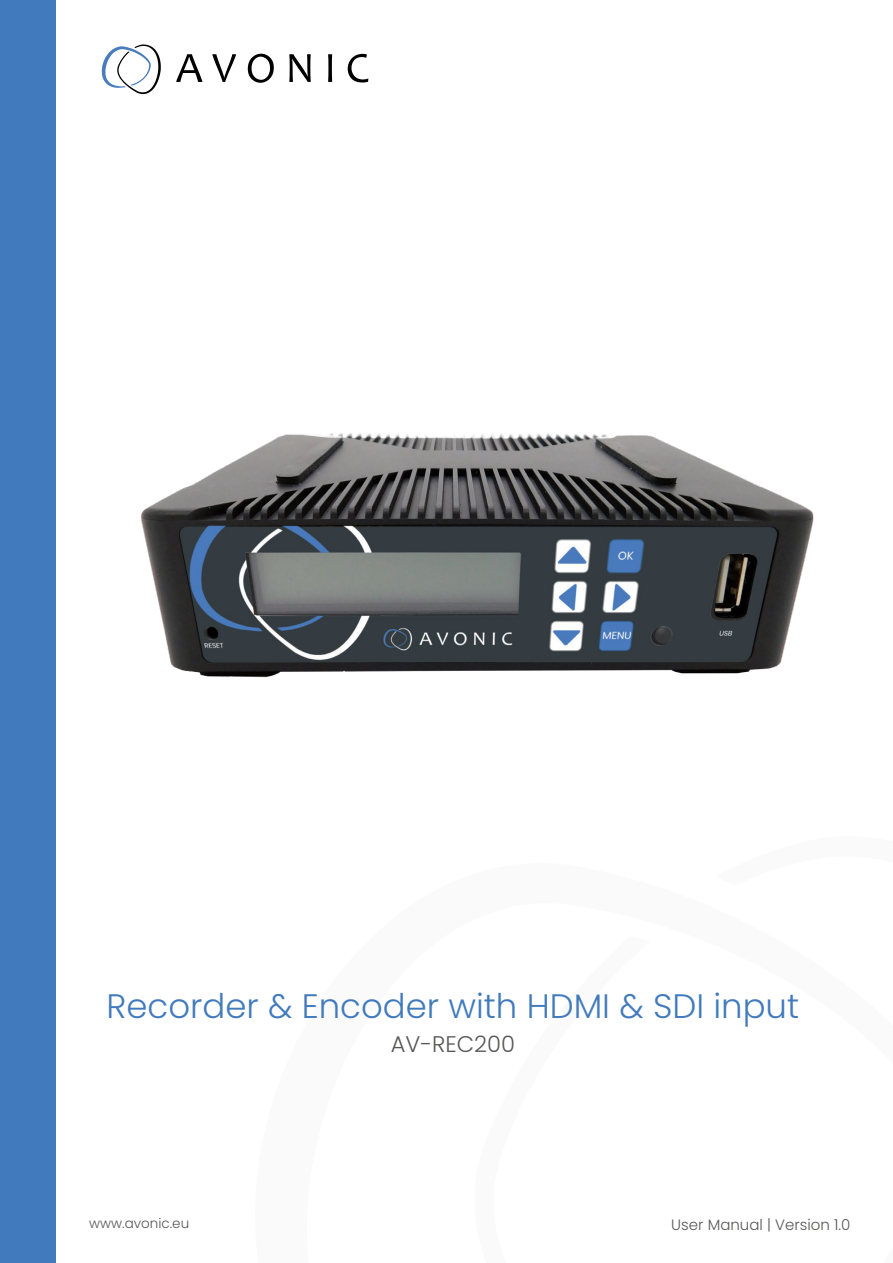
<style>
.page{position:relative;width:893px;height:1263px;background:#fff}
.page>*{position:absolute;margin:0;border:0;box-sizing:border-box;transform-origin:0 0}
.t1{font:300 33.9px "Poppins";color:#417abd}
.t2{font:300 22.65px "Poppins";color:#575756}
.t3{font:300 15px "Poppins";color:#575756}
.t4{font:300 13.5px "Poppins";color:#575756}
</style>
<div class="page">
<img style="left:55px;top:268px;width:759px;height:472px">
<svg style="left:102px;top:44px;width:59px;height:50px"></svg>
<svg style="left:176px;top:54px;width:26px;height:28px"></svg>
<svg style="left:212px;top:54px;width:24px;height:28px"></svg>
<svg style="left:248px;top:54px;width:26px;height:29px"></svg>
<svg style="left:289px;top:54px;width:22px;height:28px"></svg>
<svg style="left:328px;top:54px;width:4px;height:28px"></svg>
<svg style="left:348px;top:54px;width:20px;height:28px"></svg>
<div style="left:0;top:0;width:55px;height:1263px;background:#417abd"></div>
<p class="t1" style="left:107px;top:986px;width:694px">Recorder &amp; Encoder with HDMI &amp; SDI input</p>
<p class="t2" style="left:391px;top:1031px;width:126px">AV-REC200</p>
<p class="t4" style="left:89px;top:1216px;width:101px">www.avonic.eu</p>
<p class="t3" style="left:671px;top:1216px;width:181px">User Manual | Version 1.0</p>
</div>
